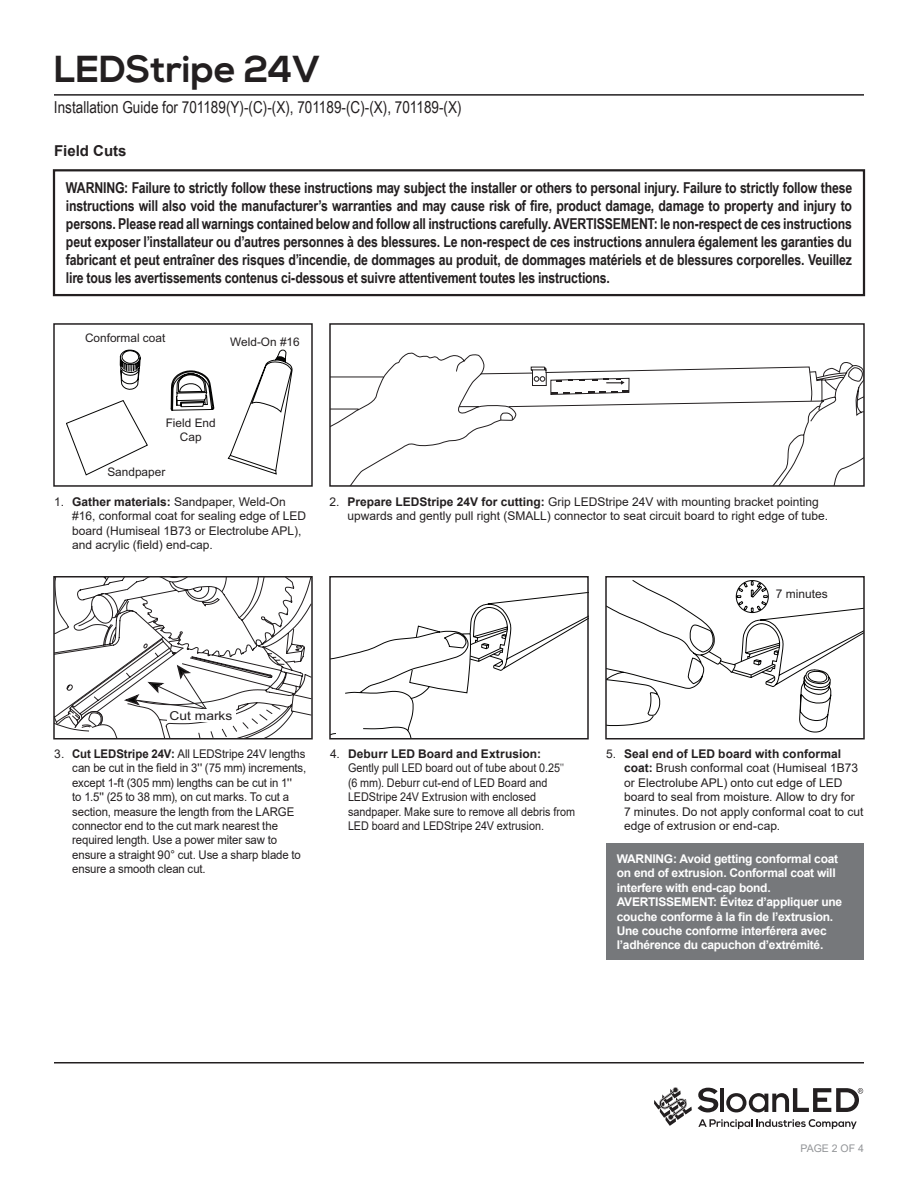
<style>
.page{position:relative;width:918px;height:1188px;background:#fff}
.page>*{position:absolute;margin:0;border:0;box-sizing:border-box;transform-origin:0 0}
.t1{font:700 37.5px "Nexa";color:#231f20}
.t2{font:16.5px "Arial Narrow";color:#231f20}
.Note_text_black{font:700 15px/18px "Arial Narrow";letter-spacing:-.01em;color:#231f20;text-align:justify}
.Note_text_black-2{font:700 15px "Arial";color:#231f20}
.t3{font:12.3px "Arial";color:#231f20;scale:1.12 1}
.Body_Installation-St{font:12px/14.4px "Arial";color:#231f20}
.Note_text_white{font:700 12px/14.4px "Arial";letter-spacing:-.02em;color:#fff}
.t4{font:11.85px/14.2px "Arial";color:#231f20;text-align:center}
.t5{font:10.5px "Arial";color:#939598}
.s1{font-weight:700}
.s2{font-family:"Minion Pro"}
</style>
<div class="page">
<hr style="left:54px;top:94px;width:810px;height:2px;background:#231f20">
<hr style="left:54px;top:1062px;width:810px;height:2px;background:#231f20">
<svg style="left:698px;top:1119px;width:159px;height:10px"></svg>
<svg style="left:698px;top:1088px;width:20px;height:24px"></svg>
<hr style="left:720px;top:1088px;width:4px;height:24px;background:#231f20">
<svg style="left:726px;top:1088px;width:137px;height:24px"></svg>
<svg style="left:654px;top:1087px;width:38px;height:39px"></svg>
<svg style="left:66px;top:350px;width:227px;height:125px"></svg>
<div style="left:53px;top:323px;width:260px;height:164px;border:2px solid #231f20"></div>
<svg style="left:332px;top:352px;width:521px;height:132px"></svg>
<svg style="left:508px;top:365px;width:354px;height:119px"></svg>
<div style="left:329px;top:323px;width:536px;height:164px;border:2px solid #231f20"></div>
<svg style="left:56px;top:579px;width:254px;height:158px"></svg>
<div style="left:168px;top:710px;width:68px;height:12px;background:#fff"></div>
<div style="left:53px;top:576px;width:260px;height:164px;border:2px solid #231f20"></div>
<svg style="left:332px;top:592px;width:254px;height:145px"></svg>
<div style="left:329px;top:576px;width:260px;height:164px;border:2px solid #231f20"></div>
<svg style="left:608px;top:580px;width:254px;height:152px"></svg>
<div style="left:605px;top:576px;width:260px;height:164px;border:2px solid #231f20"></div>
<div style="left:606px;top:843px;width:258px;height:117px;background:#76787b"></div>
<div style="left:53px;top:169px;width:812px;height:127px;border:2px solid #231f20"></div>
<h1 class="t1" style="left:54px;top:48px;width:268px">LEDStripe 24V</h1>
<h2 class="t2" style="left:54px;top:95px;width:409px">Installation Guide for 701189(Y)-(C)-(X), 701189-(C)-(X), 701189-(X)</h2>
<p class="Note_text_black-2" style="left:54px;top:140px;width:74px">Field Cuts</p>
<p class="Note_text_black" style="left:66px;top:178px;width:788px">WARNING: Failure to strictly follow these instructions may subject the installer or others to personal injury. Failure to strictly follow these instructions will also void the manufacturer’s warranties and may cause risk of fire, product damage, damage to property and injury to persons. Please read all warnings contained below and follow all instructions carefully. AVERTISSEMENT: le non-respect de ces instructions peut exposer l’installateur ou d’autres personnes à des blessures. Le non-respect de ces instructions annulera également les garanties du fabricant et peut entraîner des risques d’incendie, de dommages au produit, de dommages matériels et de blessures corporelles. Veuillez lire tous les avertissements contenus ci-dessous et suivre attentivement toutes les instructions.</p>
<p class="t4" style="left:85px;top:331px;width:82px">Conformal coat</p>
<p class="t4" style="left:230px;top:335px;width:71px">Weld-On #16</p>
<p class="t4" style="left:166px;top:415px;width:51px">Field End<br>Cap</p>
<p class="t4" style="left:107px;top:465px;width:59px">Sandpaper</p>
<p class="Body_Installation-St" style="left:72px;top:494px;width:236px;text-indent:-18px">1. <span class="s1">Gather materials:</span> Sandpaper, Weld-On #16, conformal coat for sealing edge of LED board (Humiseal 1B73 or Electrolube APL), and acrylic (field) end-cap.</p>
<p class="Body_Installation-St" style="left:347px;top:494px;width:482px;text-indent:-18px">2. <span class="s1">Prepare LEDStripe 24V for cutting:</span> Grip LEDStripe 24V with mounting bracket pointing upwards and gently pull right (SMALL) connector to seat circuit board to right edge of tube.</p>
<p class="Body_Installation-St" style="left:776px;top:586px;width:54px">7 minutes</p>
<p class="t3" style="left:170px;top:707px;width:58px">Cut marks</p>
<p class="Body_Installation-St" style="left:72px;top:747px;width:236px;text-indent:-18px">3. <span class="s1">Cut LEDStripe 24V:</span> All LEDStripe 24V lengths can be cut in the field in 3'' (75 mm) increments, except 1-ft (305 mm) lengths can be cut in 1''<br>to 1.5'' (25 to 38 mm), on cut marks. To cut a section, measure the length from the LARGE connector end to the cut mark nearest the required length. Use a power miter saw to ensure a straight 90° cut. Use a sharp blade to ensure a smooth clean cut.</p>
<p class="Body_Installation-St" style="left:348px;top:747px;width:229px;text-indent:-18px">4. <span class="s1">Deburr LED Board and Extrusion:<br></span>Gently pull LED board out of tube about 0.25<span class="s2">'' </span>(6 mm). Deburr cut-end of LED Board and LEDStripe 24V Extrusion with enclosed sandpaper. Make sure to remove all debris from LED board and LEDStripe 24V extrusion.</p>
<p class="Body_Installation-St" style="left:624px;top:747px;width:241px;text-indent:-18px">5. <span class="s1">Seal end of LED board with conformal coat:</span> Brush conformal coat (Humiseal 1B73 or Electrolube APL) onto cut edge of LED board to seal from moisture. Allow to dry for 7 minutes. Do not apply conformal coat to cut edge of extrusion or end-cap.</p>
<p class="Note_text_white" style="left:617px;top:852px;width:227px">WARNING: Avoid getting conformal coat on end of extrusion. Conformal coat will interfere with end-cap bond.<br>AVERTISSEMENT: Évitez d’appliquer une couche conforme à la fin de l’extrusion.<br>Une couche conforme interférera avec l’adhérence du capuchon d’extrémité.</p>
<p class="t5" style="left:801px;top:1141px;width:65px">PAGE 2 OF 4</p>
</div>
